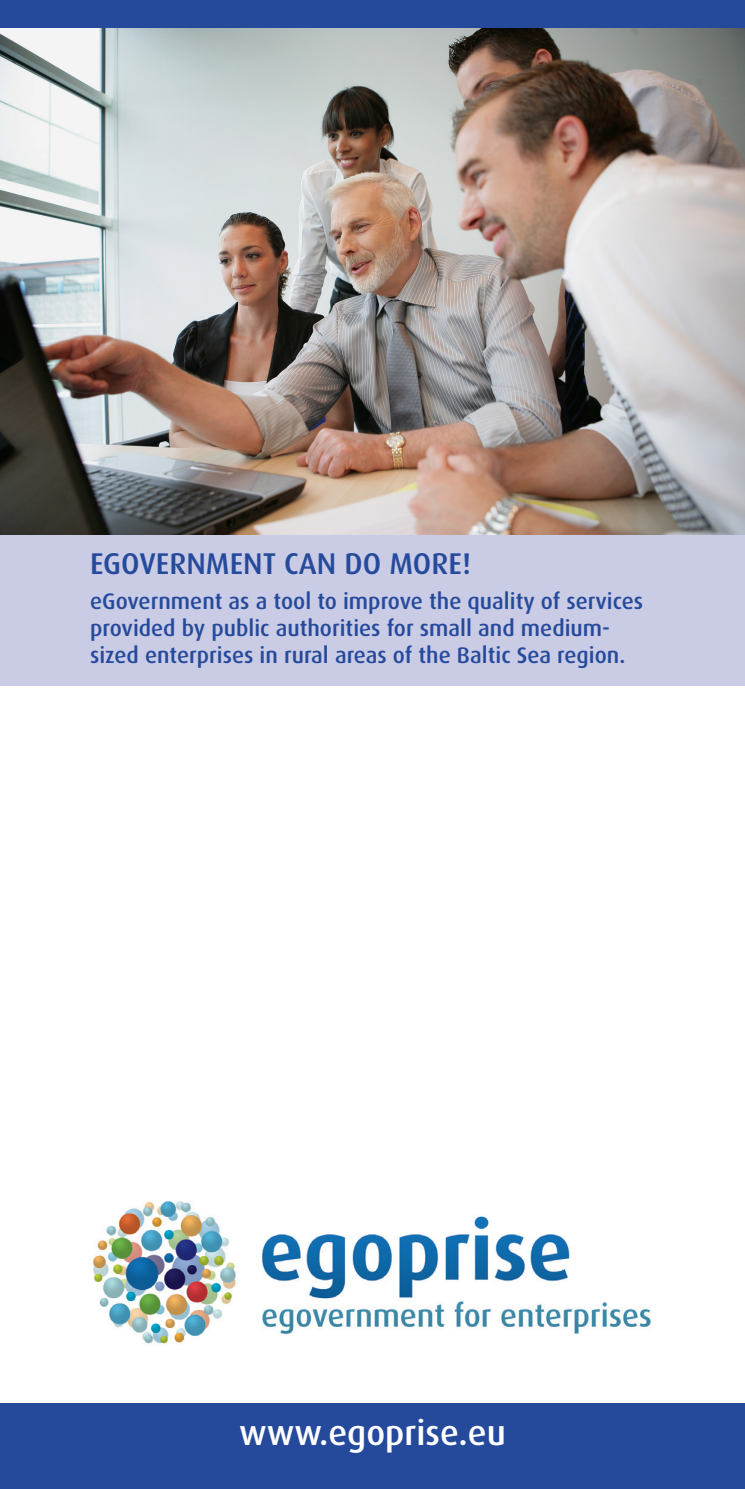
<style>
.page{position:relative;width:745px;height:1489px;background:#fff}
.page>*{position:absolute;margin:0;border:0;box-sizing:border-box;transform-origin:0 0}
.t1{font:500 35px "Dax";color:#fff}
.t2{font:500 30px "Dax";color:#254a9c}
.t3{font:500 22.5px/27px "Dax";color:#254a9c}
</style>
<div class="page">
<img style="left:93px;top:1201px;width:558px;height:143px">
<div style="left:0;top:445px;width:744px;height:241px;background:#cacbe4"></div>
<div style="left:0;top:1403px;width:744px;height:85px;background:#254a9c"></div>
<div style="left:0;top:0;width:744px;height:35px;background:#254a9c"></div>
<img style="left:0;top:28px;width:744px;height:506px">
<p class="t2" style="left:90px;top:547px;width:382px">EGOVERNMENT CAN DO MORE!</p>
<p class="t3" style="left:90px;top:587px;width:554px">eGovernment as a tool to improve the quality of services provided by public authorities for small and medium&shy;sized enterprises in rural areas of the Baltic Sea region.</p>
<p class="t1" style="left:239px;top:1413px;width:268px">www.egoprise.eu</p>
</div>
